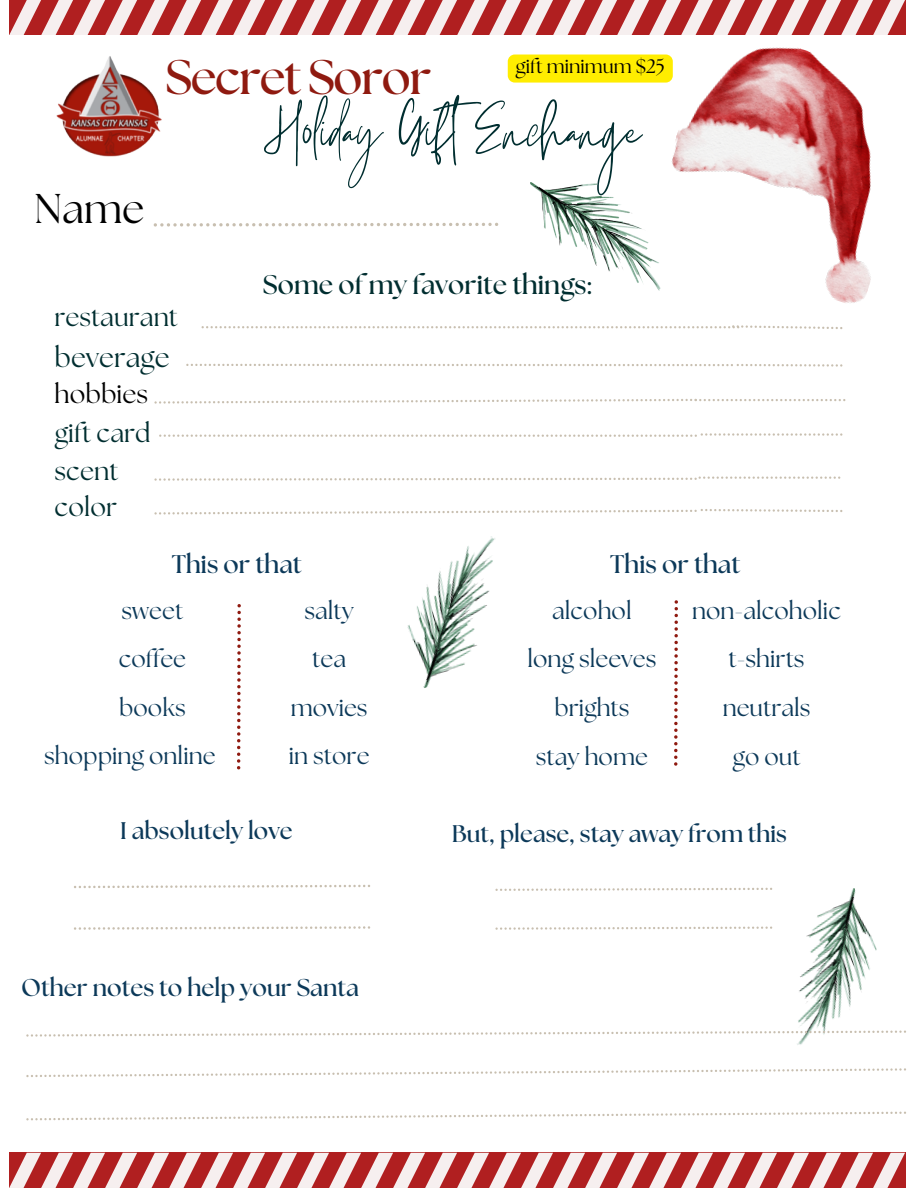
<style>
.page{position:relative;width:918px;height:1188px;background:#fff}
.page>*{position:absolute;margin:0;border:0;box-sizing:border-box;transform-origin:0 0}
.t1{font:72.75px "Themysion";color:#002e30}
.t2{font:700 48.45px "The Seasons";letter-spacing:-.03em;color:#8f1a10}
.t3{font:41.55px "The Seasons";color:#000}
.t4{font:27.6px "The Seasons";color:#002e30}
.t5{font:700 27px "The Seasons";color:#002e30}
.t6{font:26.1px "The Seasons";color:#002e30}
.t7{font:26.1px "The Seasons";color:#000}
.t8{font:700 25.5px "The Seasons";color:#0c3959}
.t9{font:700 24.3px "The Seasons";color:#0c3959}
.t10{font:24px "The Seasons";color:#0c3959}
.t11{font:700 24px "The Seasons";color:#0c3959}
.t12{font:19.5px "The Seasons";color:#000}
</style>
<div class="page">
<svg style="left:154px;top:223px;width:344px;height:4px"></svg>
<svg style="left:9px;top:0;width:896px;height:35px"></svg>
<svg style="left:9px;top:1153px;width:896px;height:35px"></svg>
<svg style="left:495px;top:888px;width:258px;height:3px"></svg>
<svg style="left:495px;top:927px;width:258px;height:3px"></svg>
<svg style="left:74px;top:885px;width:296px;height:3px"></svg>
<svg style="left:74px;top:926px;width:296px;height:4px"></svg>
<svg style="left:674px;top:600px;width:4px;height:166px"></svg>
<img style="left:56px;top:56px;width:106px;height:101px">
<svg style="left:237px;top:604px;width:4px;height:165px"></svg>
<img style="left:531px;top:183px;width:112px;height:100px">
<img style="left:643px;top:21px;width:263px;height:282px">
<svg style="left:202px;top:325px;width:640px;height:4px"></svg>
<svg style="left:154px;top:477px;width:686px;height:4px"></svg>
<svg style="left:154px;top:509px;width:688px;height:6px"></svg>
<svg style="left:159px;top:433px;width:683px;height:4px"></svg>
<svg style="left:154px;top:399px;width:691px;height:5px"></svg>
<svg style="left:186px;top:364px;width:656px;height:3px"></svg>
<img style="left:753px;top:888px;width:144px;height:157px">
<img style="left:407px;top:536px;width:88px;height:152px">
<div style="left:508px;top:55px;width:165px;height:28px;background:#ffed00;border-radius:7px"></div>
<svg style="left:26px;top:1031px;width:880px;height:6px"></svg>
<svg style="left:26px;top:1068px;width:880px;height:9px"></svg>
<svg style="left:26px;top:1112px;width:880px;height:8px"></svg>
<p class="t3" style="left:34px;top:190px;width:112px">Name</p>
<p class="t12" style="left:516px;top:57px;width:151px">gift minimum $25</p>
<h6 class="t2" style="left:165px;top:55px;width:268px">Secret Soror</h6>
<h6 class="t1" style="left:268px;top:77px;width:374px">Holiday GiftEnchange</h6>
<h6 class="t5" style="left:263px;top:272px;width:330px">Some of my favorite things:</h6>
<h4 class="t6" style="left:55px;top:306px;width:125px">restaurant</h4>
<h4 class="t4" style="left:55px;top:345px;width:117px">beverage</h4>
<p class="t7" style="left:55px;top:382px;width:95px">hobbies</p>
<h5 class="t6" style="left:55px;top:421px;width:97px">gift card</h5>
<h6 class="t6" style="left:55px;top:459px;width:65px">scent</h6>
<h6 class="t6" style="left:55px;top:495px;width:64px">color</h6>
<h6 class="t8" style="left:172px;top:552px;width:132px">This or that</h6>
<h6 class="t10" style="left:122px;top:600px;width:63px">sweet</h6>
<h6 class="t10" style="left:119px;top:648px;width:69px">coffee</h6>
<h6 class="t10" style="left:119px;top:696px;width:68px">books</h6>
<h6 class="t10" style="left:44px;top:745px;width:173px">shopping online</h6>
<h6 class="t10" style="left:304px;top:599px;width:51px">salty</h6>
<h6 class="t10" style="left:312px;top:648px;width:35px">tea</h6>
<h6 class="t10" style="left:291px;top:696px;width:78px">movies</h6>
<h5 class="t10" style="left:289px;top:745px;width:82px">in store</h5>
<p class="t8" style="left:610px;top:552px;width:132px">This or that</p>
<h1 class="t10" style="left:552px;top:600px;width:81px">alcohol</h1>
<p class="t10" style="left:527px;top:648px;width:130px">long sleeves</p>
<h4 class="t10" style="left:554px;top:697px;width:77px">brights</h4>
<h3 class="t10" style="left:536px;top:745px;width:113px">stay home</h3>
<h4 class="t10" style="left:732px;top:745px;width:70px">go out</h4>
<h4 class="t10" style="left:692px;top:600px;width:150px">non-alcoholic</h4>
<h4 class="t10" style="left:729px;top:648px;width:77px">t-shirts</h4>
<h4 class="t10" style="left:723px;top:697px;width:89px">neutrals</h4>
<p class="t11" style="left:120px;top:819px;width:174px">I absolutely love</p>
<p class="t11" style="left:452px;top:823px;width:337px">But, please, stay away from this</p>
<h2 class="t9" style="left:21px;top:977px;width:339px">Other notes to help your Santa</h2>
</div>
